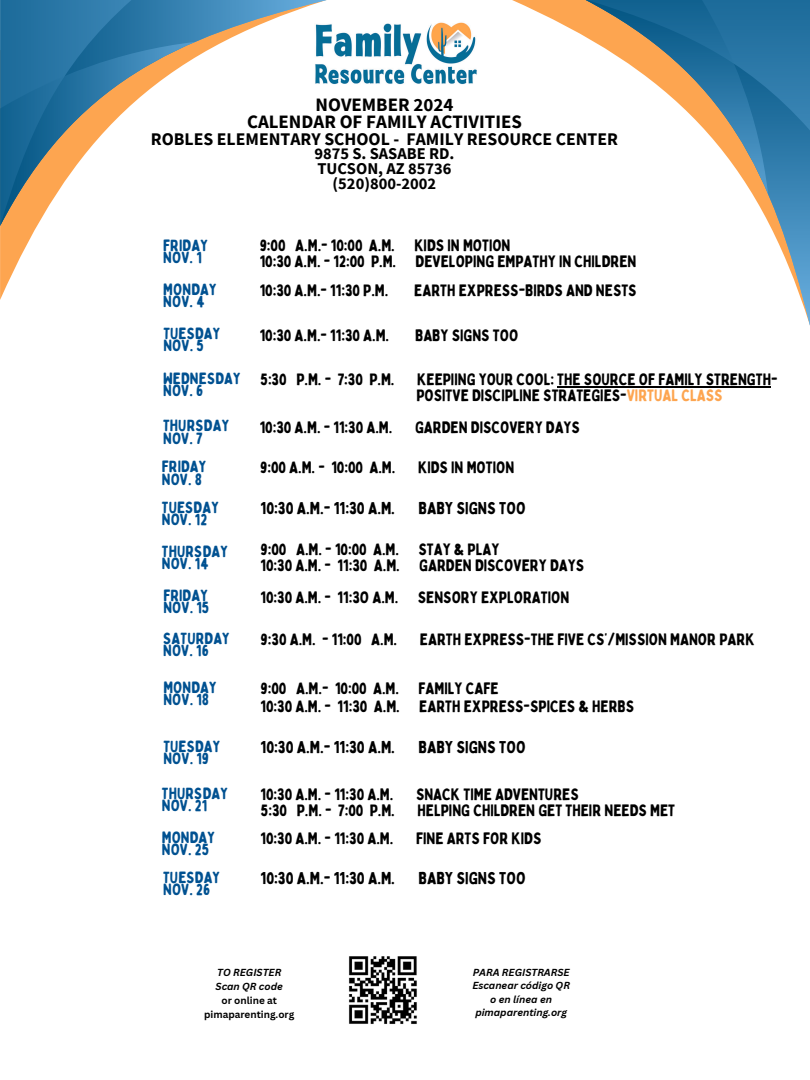
<style>
.page{position:relative;width:810px;height:1080px;background:#fff}
.page>*{position:absolute;margin:0;border:0;box-sizing:border-box;transform-origin:0 0}
.t1{font:700 18.88px/17.2px "Source Sans Pro";color:#000;text-align:center}
.t2{font:700 17.75px "Source Sans Pro";color:#000}
.t3{font:16.88px "Bobby Jones";color:#000}
.t4{font:700 16.44px/14.9px "Source Sans Pro";color:#000;text-align:center}
.t5{font:16.25px "Bobby Jones";color:#000}
.t6{font:16.25px/12px "Bobby Jones Soft";color:#005191}
.t7{font:italic 700 9.94px "Canva Sans";color:#000}
.t8{font:700 9.94px "Canva Sans";color:#000}
.s1{color:#fda550}
</style>
<div class="page">
<img style="left:348px;top:956px;width:69px;height:68px">
<img style="left:327px;top:22px;width:150px;height:63px">
<svg style="left:0;top:226px;width:37px;height:74px"></svg>
<svg style="left:0;top:0;width:327px;height:84px"></svg>
<svg style="left:0;top:42px;width:195px;height:184px"></svg>
<svg style="left:512px;top:0;width:72px;height:36px"></svg>
<svg style="left:752px;top:0;width:58px;height:326px"></svg>
<svg style="left:584px;top:0;width:184px;height:194px"></svg>
<hr style="left:557px;top:386px;width:214px;height:1px;background:#000">
<h2 class="t1" style="left:247px;top:96px;width:276px">NOVEMBER 2024<br>CALENDAR OF FAMILY ACTIVITIES</h2>
<h2 class="t2" style="left:151px;top:127px;width:469px">ROBLES ELEMENTARY SCHOOL - FAMILY RESOURCE CENTER</h2>
<h2 class="t4" style="left:314px;top:146px;width:142px">9875 S. SASABE RD.<br>TUCSON, AZ 85736 (520)800-2002</h2>
<h2 class="t6" style="left:163px;top:239px;width:47px;line-height:12.2px">FRIDAY<br>NOV. 1</h2>
<h2 class="t6" style="left:163px;top:284px;width:55px">MONDAY<br>NOV. 4</h2>
<h2 class="t6" style="left:163px;top:328px;width:59px">TUESDAY<br>NOV. 5</h2>
<h2 class="t6" style="left:163px;top:373px;width:80px;line-height:12.2px">WEDNESDAY<br>NOV. 6</h2>
<h2 class="t5" style="left:260px;top:369px;width:136px">5:30 P.M. - 7:30 P.M.</h2>
<h2 class="t5" style="left:417px;top:369px;width:362px">KEEPIING YOUR COOL: THE SOURCE OF FAMILY STRENGTH-</h2>
<h2 class="t5" style="left:260px;top:235px;width:252px">9:00 A.M.- 10:00 A.M. KIDS IN MOTION</h2>
<h2 class="t5" style="left:260px;top:251px;width:378px">10:30 A.M. - 12:00 P.M. DEVELOPING EMPATHY IN CHILDREN</h2>
<h2 class="t5" style="left:260px;top:280px;width:130px">10:30 A.M.- 11:30 P.M.</h2>
<h2 class="t5" style="left:414px;top:280px;width:224px">EARTH EXPRESS-BIRDS AND NESTS</h2>
<h2 class="t5" style="left:260px;top:325px;width:131px">10:30 A.M.- 11:30 A.M.</h2>
<h2 class="t5" style="left:415px;top:325px;width:105px">BABY SIGNS TOO</h2>
<h2 class="t5" style="left:416px;top:385px;width:308px">POSITVE DISCIPLINE STRATEGIES-<span class="s1">VIRTUAL CLASS</span></h2>
<h2 class="t6" style="left:163px;top:420px;width:68px;line-height:12.2px">THURSDAY<br>NOV. 7</h2>
<h2 class="t6" style="left:162px;top:461px;width:47px;line-height:12.2px">FRIDAY<br>NOV. 8</h2>
<h2 class="t6" style="left:162px;top:502px;width:59px">TUESDAY<br>NOV. 12</h2>
<h2 class="t3" style="left:261px;top:497px;width:136px">10:30 A.M.- 11:30 A.M.</h2>
<h2 class="t3" style="left:419px;top:497px;width:109px">BABY SIGNS TOO</h2>
<h2 class="t6" style="left:162px;top:546px;width:68px">THURSDAY<br>NOV. 14</h2>
<h2 class="t6" style="left:163px;top:589px;width:48px">FRIDAY<br>NOV. 15</h2>
<h2 class="t5" style="left:261px;top:587px;width:310px">10:30 A.M. - 11:3O A.M. SENSORY EXPLORATION</h2>
<h2 class="t6" style="left:163px;top:633px;width:69px">SATURDAY<br>NOV. 16</h2>
<h2 class="t6" style="left:163px;top:682px;width:55px">MONDAY<br>NOV. 18</h2>
<h2 class="t6" style="left:163px;top:741px;width:59px">TUESDAY<br>NOV. 19</h2>
<p class="t3" style="left:261px;top:736px;width:136px">10:30 A.M.- 11:30 A.M.</p>
<p class="t3" style="left:419px;top:736px;width:109px">BABY SIGNS TOO</p>
<p class="t6" style="left:162px;top:788px;width:68px">THURSDAY<br>NOV. 21</p>
<p class="t5" style="left:261px;top:784px;width:134px">10:30 A.M. - 11:30 A.M.</p>
<p class="t5" style="left:416px;top:784px;width:164px">SNACK TIME ADVENTURES</p>
<h2 class="t5" style="left:260px;top:417px;width:134px">10:30 A.M. - 11:30 A.M.</h2>
<h2 class="t5" style="left:415px;top:417px;width:166px">GARDEN DISCOVERY DAYS</h2>
<h2 class="t5" style="left:260px;top:457px;width:137px">9:00 A.M. - 10:00 A.M.</h2>
<h2 class="t5" style="left:418px;top:457px;width:98px">KIDS IN MOTION</h2>
<h2 class="t5" style="left:261px;top:540px;width:240px">9:00 A.M. - 10:00 A.M. STAY &amp; PLAY</h2>
<h2 class="t5" style="left:261px;top:555px;width:325px">10:30 A.M. - 11:30 A.M. GARDEN DISCOVERY DAYS</h2>
<h2 class="t5" style="left:261px;top:629px;width:138px">9:30 A.M. - 11:00 A.M.</h2>
<h2 class="t5" style="left:420px;top:629px;width:336px">EARTH EXPRESS-THE FIVE CS’/MISSION MANOR PARK</h2>
<h2 class="t5" style="left:261px;top:678px;width:239px">9:00 A.M.- 10:00 A.M. FAMILY CAFE</h2>
<h2 class="t5" style="left:261px;top:697px;width:375px">10:30 A.M. - 11:30 A.M. EARTH EXPRESS-SPICES &amp; HERBS</h2>
<p class="t5" style="left:261px;top:800px;width:136px">5:30 P.M. - 7:00 P.M.</p>
<p class="t5" style="left:418px;top:800px;width:259px">HELPING CHILDREN GET THEIR NEEDS MET</p>
<p class="t6" style="left:162px;top:832px;width:55px">MONDAY<br>NOV. 25</p>
<p class="t5" style="left:261px;top:828px;width:134px">10:30 A.M. - 11:30 A.M.</p>
<p class="t5" style="left:416px;top:828px;width:127px">FINE ARTS FOR KIDS</p>
<p class="t6" style="left:163px;top:872px;width:59px">TUESDAY<br>NOV. 26</p>
<p class="t3" style="left:261px;top:868px;width:136px">10:30 A.M.- 11:30 A.M.</p>
<p class="t3" style="left:419px;top:868px;width:109px">BABY SIGNS TOO</p>
<h2 class="t7" style="left:217px;top:966px;width:66px">TO REGISTER</h2>
<p class="t7" style="left:216px;top:980px;width:69px">Scan QR code</p>
<p class="t8" style="left:222px;top:993px;width:57px">or online at</p>
<h1 class="t8" style="left:204px;top:1007px;width:92px">pimaparenting.org</h1>
<h2 class="t7" style="left:473px;top:965px;width:99px">PARA REGISTRARSE</h2>
<h2 class="t7" style="left:472px;top:979px;width:99px">Escanear código QR</h2>
<h2 class="t7" style="left:490px;top:992px;width:63px">o en línea en</h2>
<h2 class="t7" style="left:475px;top:1006px;width:93px">pimaparenting.org</h2>
</div>
